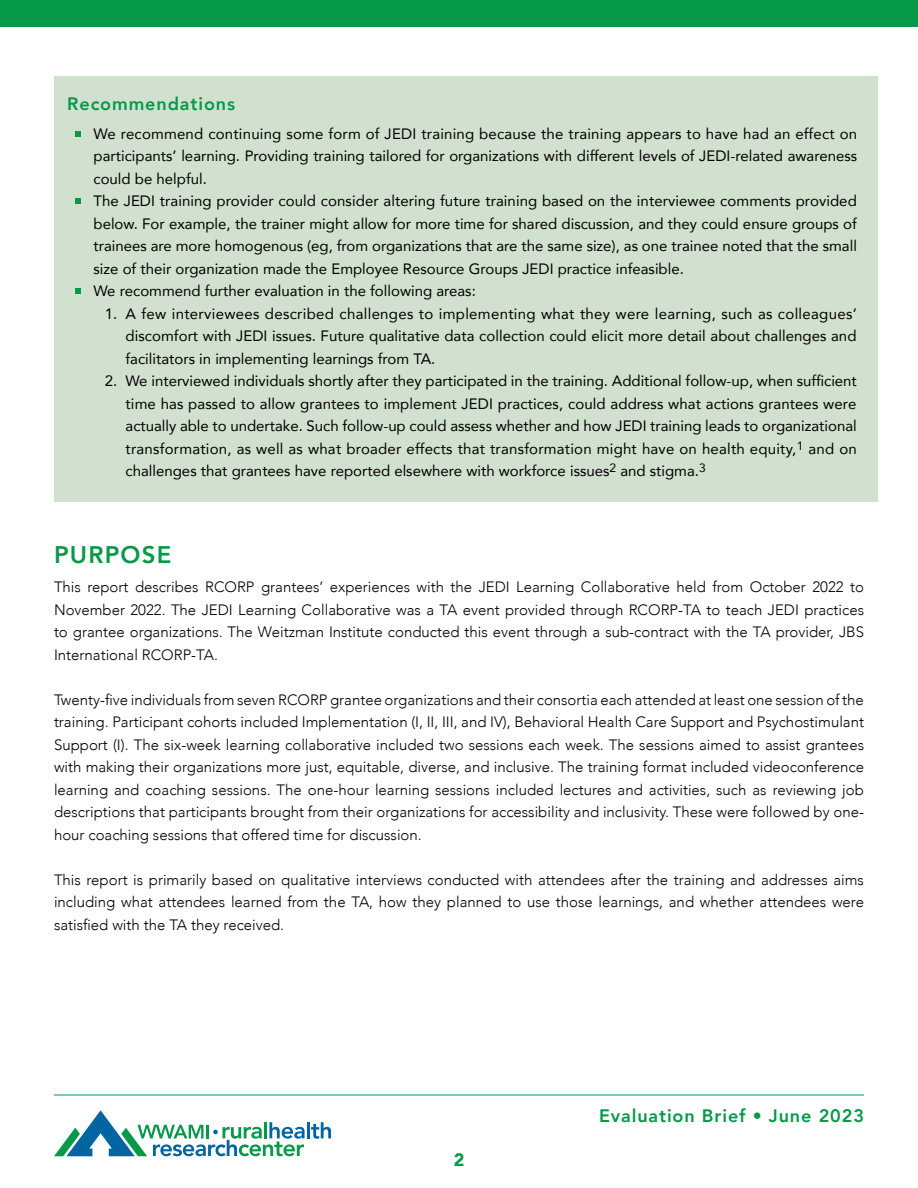
<style>
.page{position:relative;width:918px;height:1188px;background:#fff}
.page>*{position:absolute;margin:0;border:0;box-sizing:border-box;transform-origin:0 0}
.Subheads_1__H2{font:800 24px "Avenir";letter-spacing:.05em;color:#069948}
.Subhea_2_H2_lower_ca{font:800 18px "Avenir";letter-spacing:.05em;color:#069948}
.t1{font:900 18px "Avenir";color:#069948}
.Body_Frutiger{font:15px/22.5px "Avenir";color:#000;text-align:justify}
.Table_notes{font:300 15px/22.5px "Avenir";color:#000;text-align:justify}
</style>
<div class="page">
<div style="left:0;top:0;width:918px;height:27px;background:#069948"></div>
<hr style="left:54px;top:1095px;width:810px;height:1px;background:#069948">
<hr style="left:307px;top:1122px;width:3px;height:16px;background:#0065a1">
<svg style="left:311px;top:1122px;width:20px;height:17px"></svg>
<svg style="left:54px;top:1110px;width:251px;height:46px"></svg>
<div style="left:54px;top:77px;width:824px;height:425px;background:#d2e1cf"></div>
<svg style="left:76px;top:131px;width:5px;height:5px"></svg>
<svg style="left:76px;top:199px;width:5px;height:5px"></svg>
<svg style="left:76px;top:289px;width:5px;height:5px"></svg>
<p class="Subhea_2_H2_lower_ca" style="left:67px;top:89px;width:169px">Recommendations</p>
<p class="Body_Frutiger" style="left:94px;top:122px;width:765px">We recommend continuing some form of JEDI training because the training appears to have had an effect on participants’ learning. Providing training tailored for organizations with different levels of JEDI-related awareness could be helpful.</p>
<p class="Body_Frutiger" style="left:94px;top:189px;width:765px">The JEDI training provider could consider altering future training based on the interviewee comments provided below. For example, the trainer might allow for more time for shared discussion, and they could ensure groups of trainees are more homogenous (eg, from organizations that are the same size), as one trainee noted that the small size of their organization made the Employee Resource Groups JEDI practice infeasible.</p>
<p class="Body_Frutiger" style="left:94px;top:279px;width:384px">We recommend further evaluation in the following areas:</p>
<p class="Body_Frutiger" style="left:126px;top:302px;width:733px;text-indent:-21px">1. A few interviewees described challenges to implementing what they were learning, such as colleagues’ discomfort with JEDI issues. Future qualitative data collection could elicit more detail about challenges and facilitators in implementing learnings from TA.</p>
<p class="Body_Frutiger" style="left:126px;top:369px;width:733px;text-indent:-21px">2. We interviewed individuals shortly after they participated in the training. Additional follow-up, when sufficient time has passed to allow grantees to implement JEDI practices, could address what actions grantees were actually able to undertake. Such follow-up could assess whether and how JEDI training leads to organizational transformation, as well as what broader effects that transformation might have on health equity,<sup>1</sup> and on challenges that grantees have reported elsewhere with workforce issues<sup>2</sup> and stigma.<sup>3</sup></p>
<h2 class="Subheads_1__H2" style="left:54px;top:536px;width:119px">PURPOSE</h2>
<p class="Table_notes" style="left:54px;top:576px;width:812px">This report describes RCORP grantees’ experiences with the JEDI Learning Collaborative held from October 2022 to November 2022. The JEDI Learning Collaborative was a TA event provided through RCORP-TA to teach JEDI practices to grantee organizations. The Weitzman Institute conducted this event through a sub-contract with the TA provider, JBS International RCORP-TA.</p>
<p class="Table_notes" style="left:54px;top:688px;width:812px">Twenty-five individuals from seven RCORP grantee organizations and their consortia each attended at least one session of the training. Participant cohorts included Implementation (I, II, III, and IV), Behavioral Health Care Support and Psychostimulant Support (I). The six-week learning collaborative included two sessions each week. The sessions aimed to assist grantees with making their organizations more just, equitable, diverse, and inclusive. The training format included videoconference learning and coaching sessions. The one-hour learning sessions included lectures and activities, such as reviewing job descriptions that participants brought from their organizations for accessibility and inclusivity. These were followed by one&shy;hour coaching sessions that offered time for discussion.</p>
<p class="Table_notes" style="left:54px;top:868px;width:812px">This report is primarily based on qualitative interviews conducted with attendees after the training and addresses aims including what attendees learned from the TA, how they planned to use those learnings, and whether attendees were satisfied with the TA they received.</p>
<p class="t1" style="left:454px;top:1144px;width:12px">2</p>
<p class="Subhea_2_H2_lower_ca" style="left:599px;top:1101px;width:266px">Evaluation Brief • June 2023</p>
</div>
